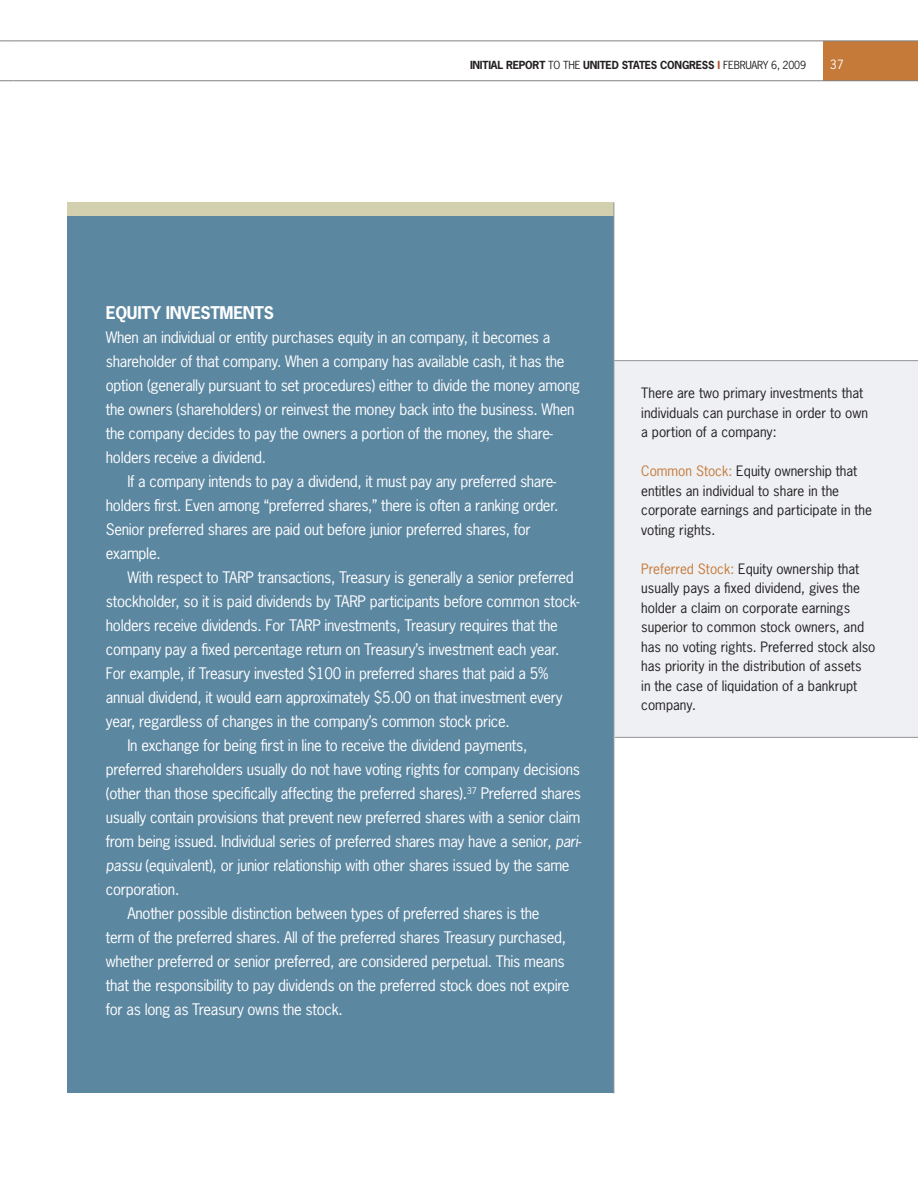
<style>
.page{position:relative;width:918px;height:1188px;background:#fff}
.page>*{position:absolute;margin:0;border:0;box-sizing:border-box;transform-origin:0 0}
.t1{font:700 16.5px "News Gothic Std";letter-spacing:-.02em;color:#fff}
.t2{font:15px "News Gothic Std";letter-spacing:-.02em;color:#fff}
.t3{font:13.5px/19.5px "News Gothic Std";color:#231f20}
.t4{font:12px "News Gothic Std";color:#fff}
.t5{font:700 10.5px "News Gothic Std";letter-spacing:-.02em;color:#231f20}
.s1{font-weight:400}
.s2{color:#b64826}
.s3{font-style:italic}
.s4{color:#c67a39}
</style>
<div class="page">
<svg style="left:0;top:40px;width:14px;height:1px"></svg>
<svg style="left:0;top:80px;width:14px;height:1px"></svg>
<div style="left:824px;top:41px;width:94px;height:39px;background:#c67a39"></div>
<hr style="left:14px;top:40px;width:904px;height:1px;background:#808285">
<hr style="left:14px;top:80px;width:904px;height:1px;background:#808285">
<div style="left:614px;top:360px;width:304px;height:378px;background:#eef0f4"></div>
<hr style="left:614px;top:360px;width:304px;height:1px;background:#939598">
<hr style="left:615px;top:737px;width:303px;height:1px;background:#939598">
<div style="left:68px;top:202px;width:546px;height:892px;background:#5c87a1"></div>
<div style="left:67px;top:202px;width:547px;height:14px;background:#d3d0af"></div>
<hr style="left:614px;top:202px;width:1px;height:892px;background:#939598">
<p class="t5" style="left:470px;top:61px;width:338px">INITIAL REPORT <span class="s1">TO THE</span> UNITED STATES CONGRESS <span class="s2">I</span> <span class="s1">FEBRUARY 6, 2009</span></p>
<p class="t4" style="left:830px;top:59px;width:15px">37</p>
<p class="t1" style="left:106px;top:306px;width:170px">EQUITY INVESTMENTS</p>
<p class="t2" style="left:106px;top:331px;width:446px">When an individual or entity purchases equity in an company, it becomes a</p>
<p class="t2" style="left:106px;top:355px;width:460px">shareholder of that company. When a company has available cash, it has the</p>
<p class="t2" style="left:106px;top:379px;width:476px">option (generally pursuant to set procedures) either to divide the money among</p>
<p class="t2" style="left:106px;top:403px;width:470px">the owners (shareholders) or reinvest the money back into the business. When</p>
<p class="t2" style="left:106px;top:427px;width:448px">the company decides to pay the owners a portion of the money, the share-</p>
<p class="t2" style="left:106px;top:451px;width:162px">holders receive a dividend.</p>
<p class="t2" style="left:127px;top:475px;width:430px">If a company intends to pay a dividend, it must pay any preferred share-</p>
<p class="t2" style="left:106px;top:499px;width:454px">holders first. Even among “preferred shares,” there is often a ranking order.</p>
<p class="t2" style="left:106px;top:523px;width:426px">Senior preferred shares are paid out before junior preferred shares, for</p>
<p class="t2" style="left:106px;top:547px;width:56px">example.</p>
<p class="t2" style="left:127px;top:571px;width:448px">With respect to TARP transactions, Treasury is generally a senior preferred</p>
<p class="t2" style="left:106px;top:595px;width:475px">stockholder, so it is paid dividends by TARP participants before common stock-</p>
<p class="t2" style="left:106px;top:619px;width:453px">holders receive dividends. For TARP investments, Treasury requires that the</p>
<p class="t2" style="left:106px;top:643px;width:455px">company pay a fixed percentage return on Treasury’s investment each year.</p>
<p class="t2" style="left:106px;top:667px;width:444px">For example, if Treasury invested $100 in preferred shares that paid a 5%</p>
<p class="t2" style="left:106px;top:691px;width:458px">annual dividend, it would earn approximately $5.00 on that investment every</p>
<p class="t2" style="left:106px;top:715px;width:406px">year, regardless of changes in the company’s common stock price.</p>
<p class="t2" style="left:127px;top:739px;width:401px">In exchange for being first in line to receive the dividend payments,</p>
<p class="t2" style="left:106px;top:763px;width:476px">preferred shareholders usually do not have voting rights for company decisions</p>
<p class="t2" style="left:106px;top:787px;width:477px">(other than those specifically affecting the preferred shares).<sup>37</sup> Preferred shares</p>
<p class="t2" style="left:106px;top:811px;width:476px">usually contain provisions that prevent new preferred shares with a senior claim</p>
<p class="t2" style="left:106px;top:835px;width:477px">from being issued. Individual series of preferred shares may have a senior, <span class="s3">pari-</span></p>
<p class="t2" style="left:106px;top:859px;width:465px"><span class="s3">passu</span> (equivalent), or junior relationship with other shares issued by the same</p>
<p class="t2" style="left:106px;top:883px;width:75px">corporation.</p>
<p class="t2" style="left:127px;top:907px;width:413px">Another possible distinction between types of preferred shares is the</p>
<p class="t2" style="left:106px;top:931px;width:462px">term of the preferred shares. All of the preferred shares Treasury purchased,</p>
<p class="t2" style="left:106px;top:955px;width:460px">whether preferred or senior preferred, are considered perpetual. This means</p>
<p class="t2" style="left:106px;top:979px;width:465px">that the responsibility to pay dividends on the preferred stock does not expire</p>
<p class="t2" style="left:106px;top:1003px;width:239px">for as long as Treasury owns the stock.</p>
<p class="t3" style="left:641px;top:384px;width:228px">There are two primary investments that individuals can purchase in order to own a portion of a company:</p>
<p class="t3" style="left:641px;top:462px;width:232px"><span class="s4">Common Stock:</span> Equity ownership that entitles an individual to share in the corporate earnings and participate in the voting rights.</p>
<p class="t3" style="left:641px;top:560px;width:236px"><span class="s4">Preferred Stock:</span> Equity ownership that usually pays a fixed dividend, gives the holder a claim on corporate earnings superior to common stock owners, and has no voting rights. Preferred stock also has priority in the distribution of assets<br>in the case of liquidation of a bankrupt company.</p>
</div>
